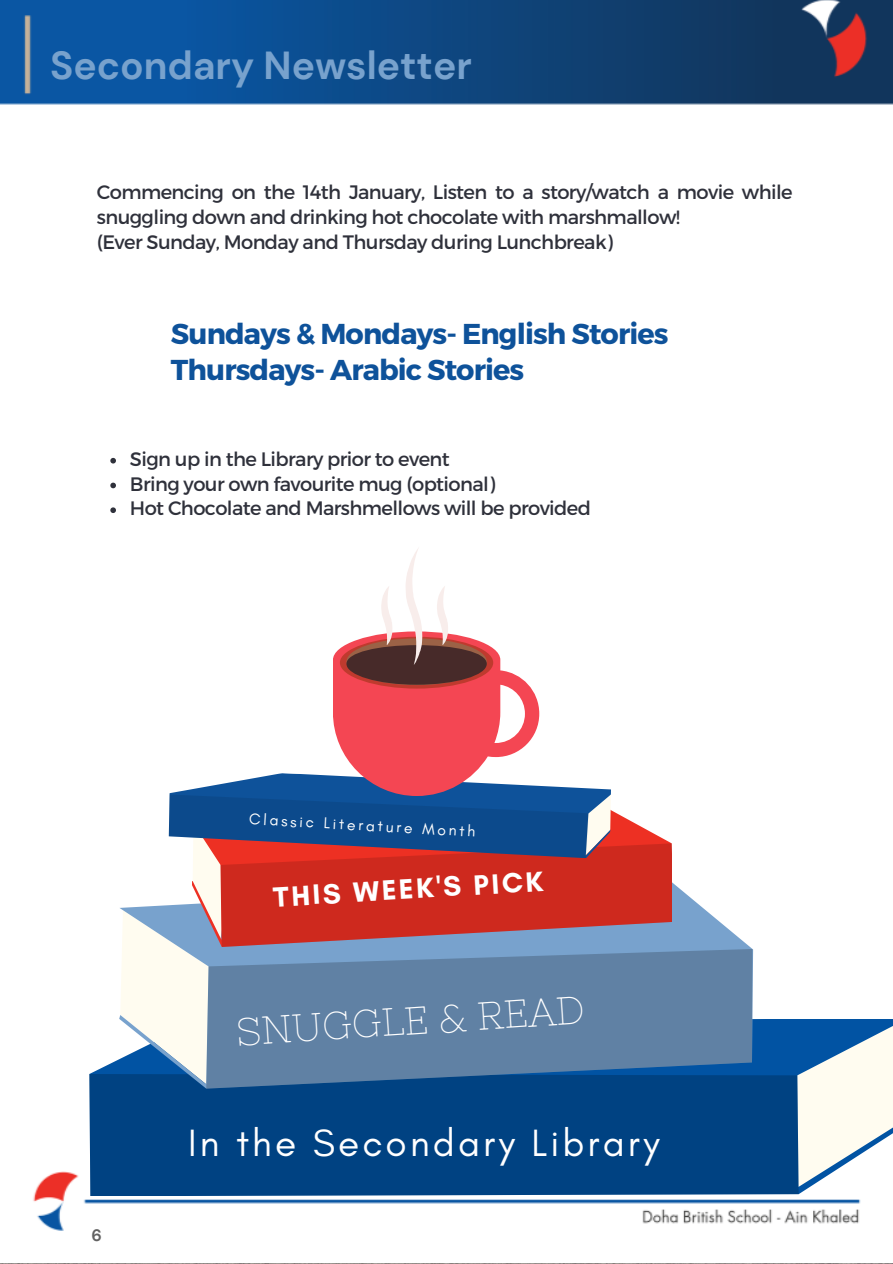
<style>
.page{position:relative;width:893px;height:1264px;background:#fff}
.page>*{position:absolute;margin:0;border:0;box-sizing:border-box;transform-origin:0 0}
.t1{font:46.5px "Lora";color:#fff}
.t2{font:700 39px "DM Sans";color:#78a2cd}
.t3{font:39px "Nixie One";color:#fff}
.t4{font:38.7px "Glacial Indifference";letter-spacing:.08em;color:#fff}
.t5{font:700 28.65px "Montserrat";letter-spacing:-.03em;color:#0e529a}
.t6{font:700 28.5px "Glacial Indifference";color:#fff}
.t7{font:19.5px/24.8px "Montserrat";letter-spacing:-.03em;color:#2f313b}
.t8{font:700 16.5px "DM Sans";color:#616161}
.t9{font:15.9px "Glacial Indifference";color:#fff}
</style>
<div class="page">
<img style="left:0;top:0;width:892px;height:1231px">
<svg style="left:89px;top:1019px;width:803px;height:176px;fill:#fffcf0"></svg>
<div style="left:89px;top:1073px;width:709px;height:122px;background:#004282"></div>
<svg style="left:119px;top:878px;width:634px;height:210px"></svg>
<svg style="left:206px;top:949px;width:546px;height:139px;background:#4d759f"></svg>
<svg style="left:611px;top:795px;width:60px;height:48px"></svg>
<svg style="left:611px;top:843px;width:60px;height:103px;background:#bb4343"></svg>
<svg style="left:120px;top:546px;width:491px;height:539px"></svg>
<svg style="left:110px;top:458px;width:6px;height:5px"></svg>
<svg style="left:110px;top:482px;width:6px;height:6px"></svg>
<svg style="left:110px;top:507px;width:6px;height:6px"></svg>
<p class="t2" style="left:50px;top:40px;width:423px">Secondary Newsletter</p>
<p class="t7" style="left:97px;top:179px;width:697px">Commencing on the 14th January, Listen to a story/watch a movie while snuggling down and drinking hot chocolate with marshmallow!</p>
<p class="t7" style="left:97px;top:228px;width:517px">(Ever Sunday, Monday and Thursday during Lunchbreak)</p>
<p class="t5" style="left:171px;top:315px;width:499px">Sundays &amp; Mondays- English Stories</p>
<p class="t5" style="left:171px;top:351px;width:355px">Thursdays- Arabic Stories</p>
<p class="t7" style="left:130px;top:445px;width:321px">Sign up in the Library prior to event</p>
<p class="t7" style="left:130px;top:470px;width:366px">Bring your own favourite mug (optional)</p>
<p class="t7" style="left:130px;top:495px;width:462px">Hot Chocolate and Marshmellows will be provided</p>
<p class="t9" style="left:250px;top:809px;width:228px;rotate:3deg">Classic Literature Month</p>
<p class="t6" style="left:272px;top:878px;width:272px;rotate:-3deg">THIS WEEK'S PICK</p>
<p class="t1" style="left:235px;top:988px;width:422px;rotate:-4deg">Pride and Prejudice</p>
<p class="t3" style="left:234px;top:1010px;width:351px;rotate:-4deg">SNUGGLE &amp; READ</p>
<p class="t8" style="left:92px;top:1224px;width:12px">6</p>
<p class="t4" style="left:188px;top:1119px;width:472px">In the Secondary Library</p>
</div>
